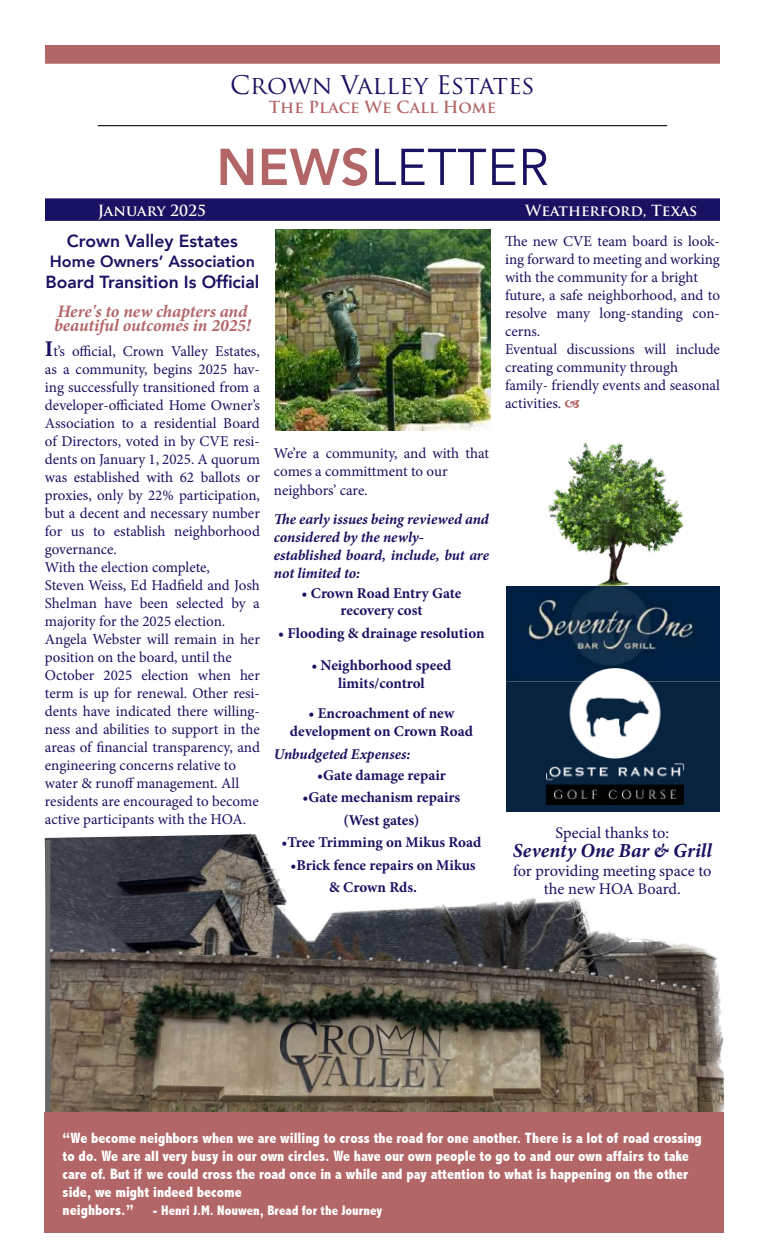
<style>
.page{position:relative;width:765px;height:1260px;background:#fff}
.page>*{position:absolute;margin:0;border:0;box-sizing:border-box;transform-origin:0 0}
.t1{font:51.25px "Avenir";letter-spacing:.01em;color:#191161}
.t2{font:25px "Trajan Pro";color:#191161}
.t3{font:italic 700 20px "Minion Pro";letter-spacing:.005em;color:#191161}
.t4{font:italic 700 17.5px/13.8px "Minion Pro";letter-spacing:-.005em;color:#b36668}
.t5{font:800 17.5px "Avenir";color:#191161}
.t6{font:16.25px/18.8px "Minion Pro";color:#191161;text-align:center}
.t7{font:800 16.25px "Avenir";color:#191161}
.t8{font:700 16.25px "Trajan Pro";color:#b36668}
.t9{font:15px/18px "Minion Pro";color:#191161}
.t10{font:800 condensed 15px/18px "Abadi";color:#fff}
.t11{font:700 15px/17.5px "Minion Pro";color:#191161;text-align:center}
.t12{font:italic 700 15px/18px "Minion Pro";letter-spacing:-.005em;color:#191161}
.t13{font:700 15px "Trajan Pro";color:#fff}
.t14{font:800 condensed 13.75px "Abadi";color:#fff}
.s1{font-weight:800;color:#b36668}
.s2{font-weight:700;font-size:22.5px}
</style>
<div class="page">
<div style="left:506px;top:586px;width:213px;height:226px;background:#07233e"></div>
<img style="left:527px;top:587px;width:168px;height:78px">
<img style="left:45px;top:834px;width:679px;height:278px">
<div style="left:45px;top:45px;width:675px;height:19px;background:#b36668"></div>
<hr style="left:98px;top:125px;width:569px;height:1px;background:#231f20">
<div style="left:45px;top:198px;width:675px;height:23px;background:#191161"></div>
<img style="left:275px;top:230px;width:215px;height:201px">
<div style="left:44px;top:1112px;width:680px;height:120px;background:#b36668"></div>
<img style="left:546px;top:668px;width:139px;height:136px">
<img style="left:548px;top:442px;width:136px;height:145px">
<div style="left:45px;top:840px;width:5px;height:272px;background:#656769"></div>
<h2 class="t2" style="left:230px;top:69px;width:306px">Crown Valley Estates</h2>
<p class="t8" style="left:269px;top:97px;width:229px">The Place We Call Home</p>
<h1 class="t1" style="left:216px;top:137px;width:334px"><span class="s1">NEWS</span>LETTER</h1>
<p class="t13" style="left:98px;top:201px;width:110px">January 2025</p>
<p class="t13" style="left:525px;top:201px;width:174px">Weatherford, Texas</p>
<p class="t5" style="left:67px;top:228px;width:173px">Crown Valley Estates</p>
<p class="t7" style="left:50px;top:248px;width:207px">Home Owners’ Association</p>
<p class="t5" style="left:46px;top:268px;width:215px">Board Transition Is Official</p>
<p class="t4" style="left:54px;top:304px;width:198px">Here's to new chapters and beautiful outcomes in 2025!</p>
<p class="t9" style="left:45px;top:343px;width:217px"><span class="s2">I</span>t’s official, Crown Valley Estates, as a community, begins 2025 hav&shy;ing successfully transitioned from a developer-officiated Home Owner’s Association to a residential Board of Directors, voted in by CVE resi&shy;dents on January 1, 2025. A quorum was established with 62 ballots or proxies, only by 22% participation, but a decent and necessary number for us to establish neighborhood governance.<br>With the election complete,<br>Steven Weiss, Ed Hadfield and Josh Shelman have been selected by a majority for the 2025 election.<br>Angela Webster will remain in her position on the board, until the October 2025 election when her term is up for renewal. Other resi&shy;dents have indicated there willing&shy;ness and abilities to support in the areas of financial transparency, and engineering concerns relative to water &amp; runoff management. All residents are encouraged to become active participants with the HOA.</p>
<p class="t9" style="left:505px;top:232px;width:217px">The new CVE team board is look&shy;ing forward to meeting and working with the community for a bright future, a safe neighborhood, and to resolve many long-standing con&shy;cerns.<br>Eventual discussions will include creating community through family- friendly events and seasonal activities.</p>
<p class="t9" style="left:274px;top:444px;width:216px;line-height:18.8px">We’re a community, and with that comes a committment to our neighbors’ care.</p>
<p class="t12" style="left:274px;top:510px;width:217px">The early issues being reviewed and considered by the newly&shy;established board, include, but are not limited to:</p>
<p class="t11" style="left:302px;top:584px;width:161px">• Crown Road Entry Gate recovery cost</p>
<p class="t11" style="left:278px;top:624px;width:208px">• Flooding &amp; drainage resolution</p>
<p class="t11" style="left:311px;top:656px;width:142px">• Neighborhood speed limits/control</p>
<p class="t11" style="left:290px;top:704px;width:185px;line-height:18px">• Encroachment of new development on Crown Road</p>
<p class="t12" style="left:274px;top:745px;width:138px">Unbudgeted Expenses:</p>
<p class="t11" style="left:317px;top:766px;width:130px">•Gate damage repair</p>
<p class="t11" style="left:302px;top:786px;width:159px;line-height:22.5px">•Gate mechanism repairs (West gates)</p>
<p class="t11" style="left:282px;top:834px;width:201px">•Tree Trimming on Mikus Road</p>
<p class="t11" style="left:329px;top:854px;width:148px;line-height:22.5px;text-align:left;text-indent:-39px">•Brick fence repairs on Mikus &amp; Crown Rds.</p>
<p class="t6" style="left:556px;top:824px;width:115px">Special thanks to:</p>
<h3 class="t3" style="left:513px;top:836px;width:201px">Seventy One Bar &amp; Grill</h3>
<p class="t6" style="left:513px;top:861px;width:200px">for providing meeting space to the new HOA Board.</p>
<p class="t10" style="left:63px;top:1129px;width:641px">“We become neighbors when we are willing to cross the road for one another. There is a lot of road crossing to do. We are all very busy in our own circles. We have our own people to go to and our own affairs to take care of. But if we could cross the road once in a while and pay attention to what is happening on the other side, we might indeed become<br>neighbors.”</p>
<p class="t14" style="left:153px;top:1203px;width:231px">- Henri J.M. Nouwen, Bread for the Journey</p>
</div>
